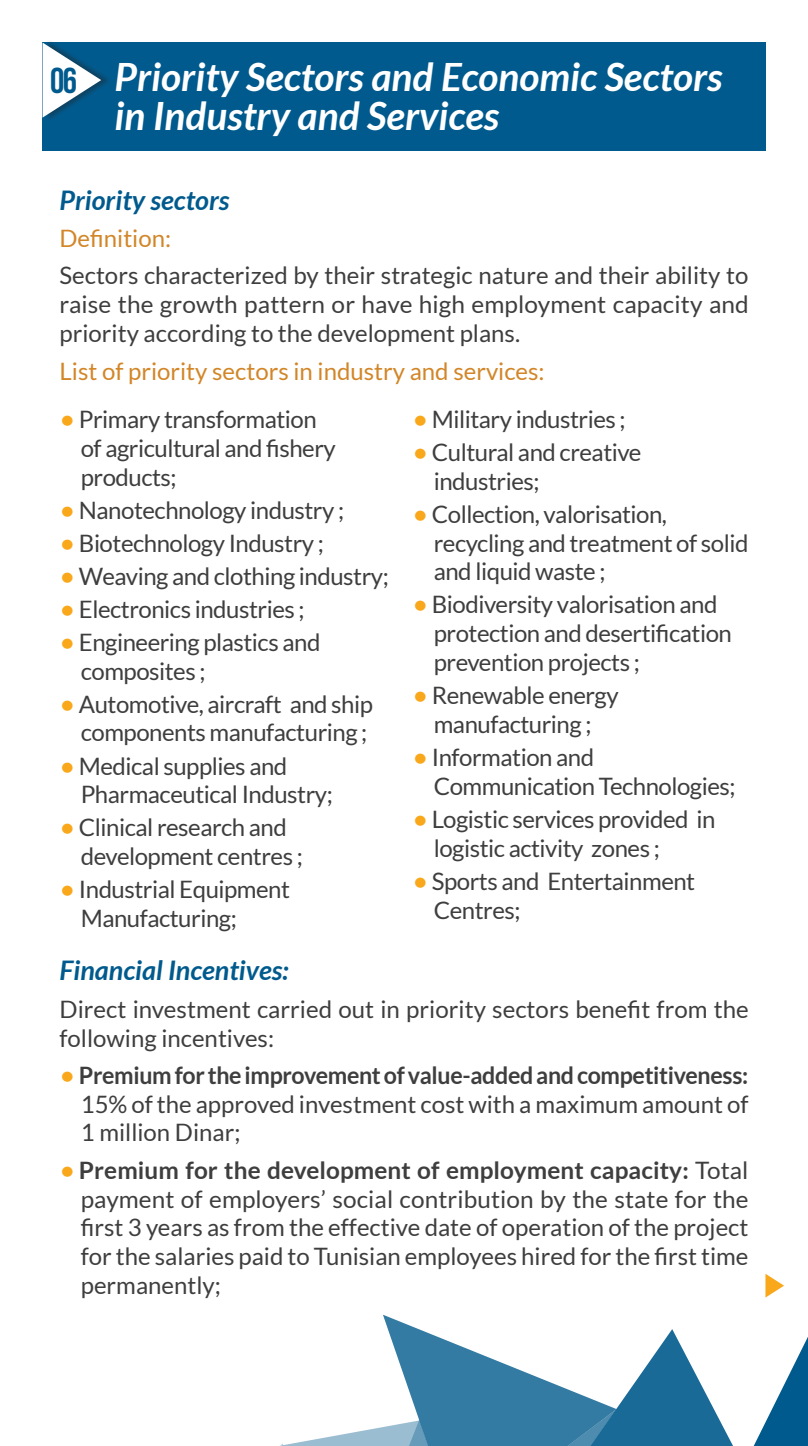
<style>
.page{position:relative;width:808px;height:1446px;background:#fff}
.page>*{position:absolute;margin:0;border:0;box-sizing:border-box;transform-origin:0 0}
.t1{font:italic 700 39px/39px "Lato";color:#fff}
.t2{font:36px "Bebas Neue";color:#015a8d}
.t3{font:italic 700 27px "Lato";color:#015a8d}
.t4{font:24px/28.8px "Lato";letter-spacing:-.02em;color:#3e3e3f}
.t5{font:24px/28.8px "Lato";color:#3e3e3f}
.t6{font:24px "Lato";color:#d28628}
.s1{font-weight:700;color:#f9a71b}
.s2{font-weight:700}
</style>
<div class="page">
<div style="left:64px;top:43px;width:701px;height:108px;background:#015a8d"></div>
<div style="left:43px;top:43px;width:46px;height:108px;background:#015a8d"></div>
<div style="left:45px;top:38px;width:67px;height:84px;background:#231f20;opacity:.4"></div>
<svg style="left:43px;top:43px;width:58px;height:75px"></svg>
<svg style="left:280px;top:1274px;width:528px;height:172px"></svg>
<h2 class="t2" style="left:50px;top:61px;width:29px">06</h2>
<h1 class="t1" style="left:115px;top:58px;width:609px">Priority Sectors and Economic Sectors in Industry and Services</h1>
<p class="t3" style="left:60px;top:184px;width:171px">Priority sectors</p>
<p class="t6" style="left:60px;top:225px;width:113px">Definition:</p>
<p class="t4" style="left:60px;top:261px;width:691px;text-align:justify">Sectors characterized by their strategic nature and their ability to raise the growth pattern or have high employment capacity and priority according to the development plans.</p>
<p class="t6" style="left:60px;top:358px;width:487px">List of priority sectors in industry and services:</p>
<p class="t4" style="left:81px;top:405px;width:256px;text-indent:-20px"><span class="s1">•</span> Primary transformation of agricultural and fishery products;</p>
<p class="t4" style="left:60px;top:495px;width:285px"><span class="s1">•</span> Nanotechnology industry ;</p>
<p class="t4" style="left:60px;top:528px;width:265px"><span class="s1">•</span> Biotechnology Industry ;</p>
<p class="t4" style="left:60px;top:561px;width:330px"><span class="s1">•</span> Weaving and clothing industry;</p>
<p class="t4" style="left:60px;top:594px;width:246px"><span class="s1">•</span> Electronics industries ;</p>
<p class="t4" style="left:81px;top:627px;width:241px;text-indent:-20px"><span class="s1">•</span> Engineering plastics and composites ;</p>
<p class="t4" style="left:60px;top:689px;width:314px;text-align:right"><span class="s1">•</span> Automotive, aircraft and ship components manufacturing ;</p>
<p class="t4" style="left:81px;top:751px;width:253px;text-indent:-20px"><span class="s1">•</span> Medical supplies and<br>Pharmaceutical Industry;</p>
<p class="t4" style="left:81px;top:813px;width:223px;text-indent:-20px"><span class="s1">•</span> Clinical research and development centres ;</p>
<p class="t4" style="left:81px;top:875px;width:211px;text-indent:-20px"><span class="s1">•</span> Industrial Equipment<br>Manufacturing;</p>
<p class="t4" style="left:413px;top:405px;width:214px"><span class="s1">•</span> Military industries ;</p>
<p class="t4" style="left:434px;top:438px;width:209px;text-indent:-20px"><span class="s1">•</span> Cultural and creative industries;</p>
<p class="t4" style="left:434px;top:499px;width:316px;text-indent:-20px"><span class="s1">•</span> Collection, valorisation, recycling and treatment of solid and liquid waste ;</p>
<p class="t4" style="left:434px;top:590px;width:300px;text-indent:-20px"><span class="s1">•</span> Biodiversity valorisation and protection and desertification prevention projects ;</p>
<p class="t4" style="left:413px;top:681px;width:207px;text-align:center"><span class="s1">•</span> Renewable energy manufacturing ;</p>
<p class="t4" style="left:434px;top:743px;width:303px;text-indent:-20px"><span class="s1">•</span> Information and<br>Communication Technologies;</p>
<p class="t4" style="left:434px;top:804px;width:283px;text-indent:-20px"><span class="s1">•</span> Logistic services provided in logistic activity zones ;</p>
<p class="t4" style="left:434px;top:866px;width:263px;text-indent:-20px"><span class="s1">•</span> Sports and Entertainment<br>Centres;</p>
<p class="t3" style="left:60px;top:955px;width:230px">Financial Incentives:</p>
<p class="t5" style="left:60px;top:994px;width:691px">Direct investment carried out in priority sectors benefit from the following incentives:</p>
<p class="t4" style="left:81px;top:1060px;width:669px;text-align:justify;text-indent:-20px"><span class="s1">•</span> <span class="s2">Premium for the improvement of value-added and competitiveness:<br></span>15% of the approved investment cost with a maximum amount of 1 million Dinar;</p>
<p class="t4" style="left:81px;top:1155px;width:669px;text-align:justify;text-indent:-20px"><span class="s1">•</span> <span class="s2">Premium for the development of employment capacity:</span> Total payment of employers’ social contribution by the state for the first 3 years as from the effective date of operation of the project for the salaries paid to Tunisian employees hired for the first time permanently;</p>
</div>
